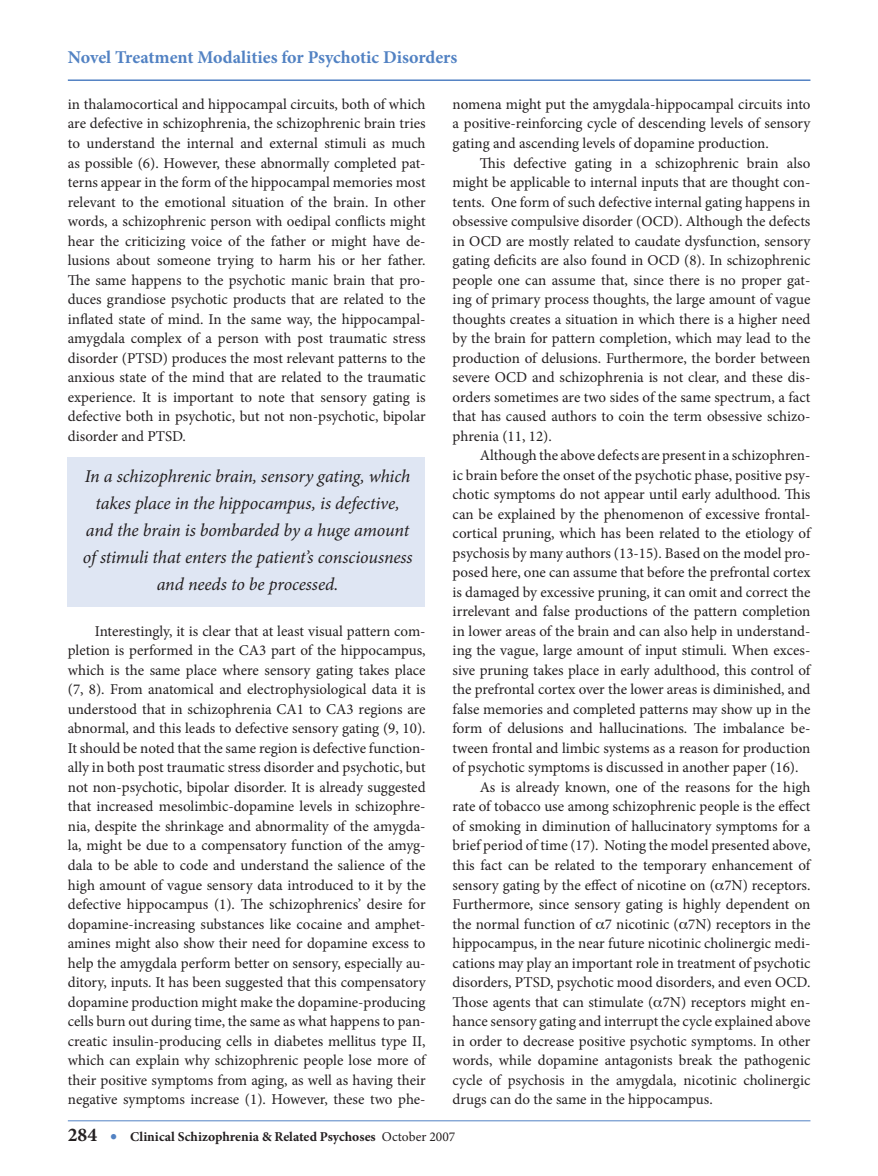
<style>
.page{position:relative;width:878px;height:1176px;background:#fff}
.page>*{position:absolute;margin:0;border:0;box-sizing:border-box;transform-origin:0 0}
.t1{font:italic 18px/27px "Minion Pro";letter-spacing:-.01em;color:#231f20;text-align:center}
.t2{font:700 18px "Minion Pro";letter-spacing:-.005em;color:#5282c3}
.t3{font:15px/19.5px "Minion Pro";color:#231f20;text-align:justify}
.t4{font:700 13.5px "Minion Pro";color:#231f20}
.s1{font-size:19.5px}
.s2{font-size:19.5px;color:#5282c3}
.s3{font-weight:400}
</style>
<div class="page">
<hr style="left:68px;top:79px;width:742px;height:2px;background:#5282c3">
<hr style="left:68px;top:1120px;width:742px;height:1px;background:#5282c3">
<div style="left:68px;top:457px;width:357px;height:150px;background:#dfe6f3"></div>
<p class="t2" style="left:68px;top:44px;width:391px">Novel Treatment Modalities for Psychotic Disorders</p>
<p class="t3" style="left:68px;top:94px;width:359px">in thalamocortical and hippocampal circuits, both of which are defective in schizophrenia, the schizophrenic brain tries to understand the internal and external stimuli as much as possible (6). However, these abnormally completed pat&shy;terns appear in the form of the hippocampal memories most</p>
<p class="t3" style="left:68px;top:192px;width:359px">relevant to the emotional situation of the brain. In other words, a schizophrenic person with oedipal conflicts might hear the criticizing voice of the father or might have de&shy;lusions about someone trying to harm his or her father.<br>The same happens to the psychotic manic brain that pro&shy;duces grandiose psychotic products that are related to the inflated state of mind. In the same way, the hippocampal-</p>
<p class="t3" style="left:68px;top:328px;width:359px">amygdala complex of a person with post traumatic stress</p>
<p class="t3" style="left:68px;top:348px;width:359px">disorder (PTSD) produces the most relevant patterns to the</p>
<p class="t3" style="left:68px;top:367px;width:359px">anxious state of the mind that are related to the traumatic experience. It is important to note that sensory gating is defective both in psychotic, but not non-psychotic, bipolar disorder and PTSD.</p>
<p class="t3" style="left:453px;top:94px;width:359px">nomena might put the amygdala-hippocampal circuits into a positive-reinforcing cycle of descending levels of sensory gating and ascending levels of dopamine production.</p>
<p class="t3" style="left:453px;top:153px;width:359px;text-indent:27px">This defective gating in a schizophrenic brain also might be applicable to internal inputs that are thought con&shy;tents. One form of such defective internal gating happens in obsessive compulsive disorder (OCD). Although the defects in OCD are mostly related to caudate dysfunction, sensory gating deficits are also found in OCD (8). In schizophrenic people one can assume that, since there is no proper gat&shy;ing of primary process thoughts, the large amount of vague thoughts creates a situation in which there is a higher need by the brain for pattern completion, which may lead to the production of delusions. Furthermore, the border between severe OCD and schizophrenia is not clear, and these dis&shy;orders sometimes are two sides of the same spectrum, a fact that has caused authors to coin the term obsessive schizo&shy;phrenia (11, 12).</p>
<p class="t3" style="left:453px;top:445px;width:359px;text-indent:27px">Although the above defects are present in a schizophren&shy;ic brain before the onset of the psychotic phase, positive psy&shy;chotic symptoms do not appear until early adulthood. This can be explained by the phenomenon of excessive frontal&shy;cortical pruning, which has been related to the etiology of psychosis by many authors (13-15). Based on the model pro&shy;posed here, one can assume that before the prefrontal cortex is damaged by excessive pruning, it can omit and correct the irrelevant and false productions of the pattern completion in lower areas of the brain and can also help in understand&shy;ing the vague, large amount of input stimuli. When exces&shy;sive pruning takes place in early adulthood, this control of the prefrontal cortex over the lower areas is diminished, and false memories and completed patterns may show up in the form of delusions and hallucinations. The imbalance be&shy;tween frontal and limbic systems as a reason for production of psychotic symptoms is discussed in another paper (16).</p>
<p class="t3" style="left:453px;top:777px;width:359px;text-indent:27px">As is already known, one of the reasons for the high rate of tobacco use among schizophrenic people is the effect of smoking in diminution of hallucinatory symptoms for a brief period of time (17). Noting the model presented above, this fact can be related to the temporary enhancement of sensory gating by the effect of nicotine on ( 7N) receptors.<br>Furthermore, since sensory gating is highly dependent on the normal function of 7 nicotinic ( 7N) receptors in the hippocampus, in the near future nicotinic cholinergic medi&shy;cations may play an important role in treatment of psychotic disorders, PTSD, psychotic mood disorders, and even OCD.<br>Those agents that can stimulate ( 7N) receptors might en&shy;hance sensory gating and interrupt the cycle explained above in order to decrease positive psychotic symptoms. In other words, while dopamine antagonists break the pathogenic</p>
<p class="t3" style="left:453px;top:1069px;width:359px">cycle of psychosis in the amygdala, nicotinic cholinergic drugs can do the same in the hippocampus.</p>
<p class="t1" style="left:83px;top:462px;width:331px">In a schizophrenic brain, sensory gating, which takes place in the hippocampus, is defective, and the brain is bombarded by a huge amount of stimuli that enters the patient’s consciousness and needs to be processed.</p>
<p class="t3" style="left:68px;top:621px;width:359px;text-indent:27px">Interestingly, it is clear that at least visual pattern com&shy;pletion is performed in the CA3 part of the hippocampus, which is the same place where sensory gating takes place (7, 8). From anatomical and electrophysiological data it is understood that in schizophrenia CA1 to CA3 regions are abnormal, and this leads to defective sensory gating (9, 10).<br>It should be noted that the same region is defective function&shy;ally in both post traumatic stress disorder and psychotic, but not non-psychotic, bipolar disorder. It is already suggested that increased mesolimbic-dopamine levels in schizophre&shy;nia, despite the shrinkage and abnormality of the amygda&shy;la, might be due to a compensatory function of the amyg&shy;dala to be able to code and understand the salience of the high amount of vague sensory data introduced to it by the</p>
<p class="t3" style="left:68px;top:894px;width:359px">defective hippocampus (1). The schizophrenics’ desire for</p>
<p class="t3" style="left:68px;top:913px;width:359px">dopamine-increasing substances like cocaine and amphet&shy;amines might also show their need for dopamine excess to help the amygdala perform better on sensory, especially au&shy;ditory, inputs. It has been suggested that this compensatory dopamine production might make the dopamine-producing cells burn out during time, the same as what happens to pan&shy;creatic insulin-producing cells in diabetes mellitus type II, which can explain why schizophrenic people lose more of their positive symptoms from aging, as well as having their negative symptoms increase (1). However, these two phe-</p>
<p class="t4" style="left:68px;top:1126px;width:389px"><span class="s1">284</span> <span class="s2">•</span> Clinical Schizophrenia &amp; Related Psychoses <span class="s3">October 2007</span></p>
</div>
